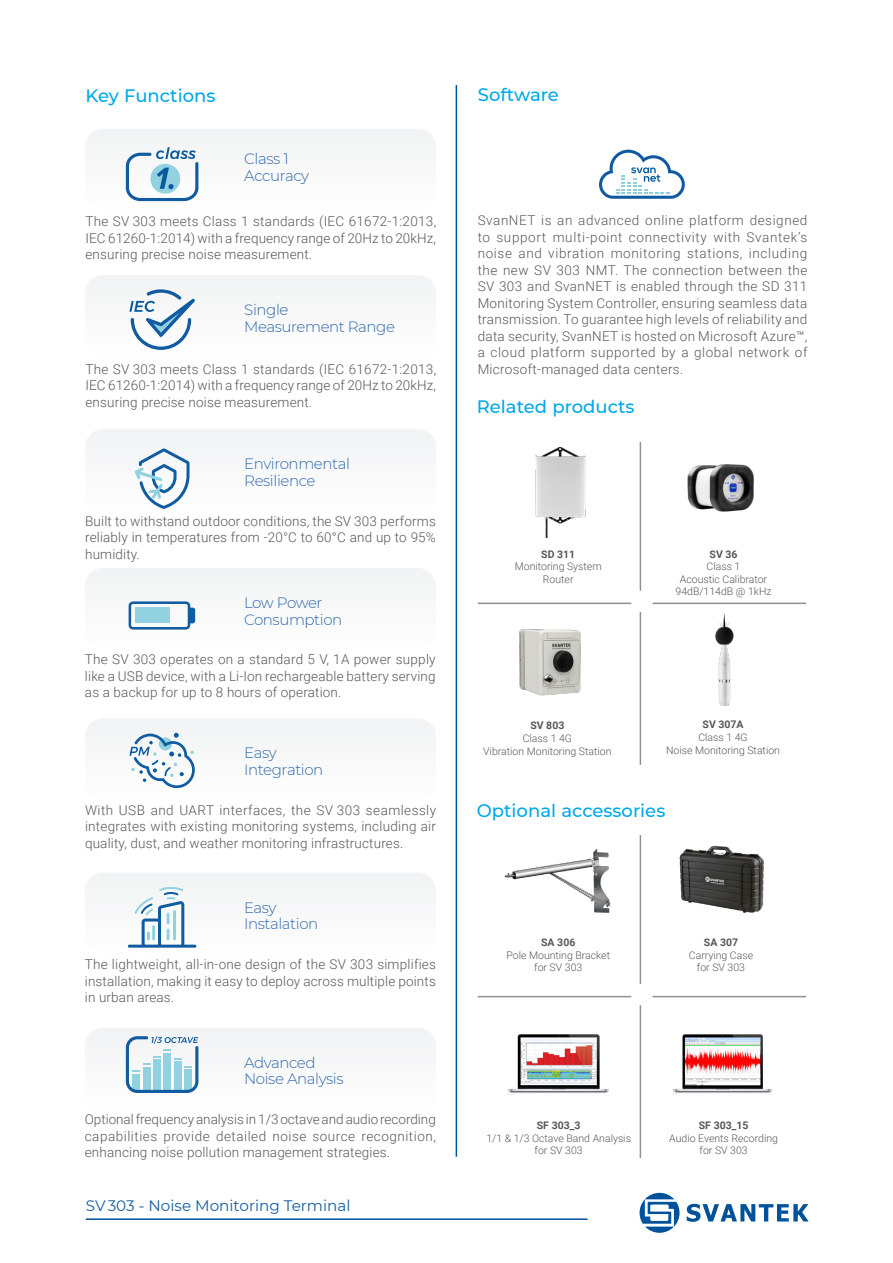
<style>
.page{position:relative;width:893px;height:1263px;background:#fff}
.page>*{position:absolute;margin:0;border:0;box-sizing:border-box;transform-origin:0 0}
.t1{font:500 18px "Montserrat";color:#00a8e7}
.t2{font:15.15px "Montserrat";color:#175d9e}
.t3{font:300 15px/16.5px "Montserrat";letter-spacing:-.025em;color:#2f68aa}
.t4{font:300 13.5px/16.5px "Roboto";letter-spacing:.01em;color:#57585a;text-align:justify}
.t5{font:300 10.5px/12.6px "Roboto";color:#57585a;text-align:center}
.t6{font:700 10.5px "Roboto";color:#57585a}
</style>
<div class="page">
<hr style="left:456px;top:85px;width:1px;height:1072px;background:#01529b">
<div style="left:85px;top:718px;width:351px;height:82px;background:#f2f3f4;border-radius:18px"></div>
<div style="left:85px;top:1028px;width:351px;height:82px;background:#f2f3f4;border-radius:18px"></div>
<div style="left:85px;top:429px;width:351px;height:82px;background:#f2f3f4;border-radius:18px"></div>
<div style="left:85px;top:129px;width:351px;height:82px;background:#f2f3f4;border-radius:18px"></div>
<hr style="left:478px;top:603px;width:153px;height:1px;background:#231f20">
<hr style="left:652px;top:603px;width:154px;height:1px;background:#231f20">
<hr style="left:478px;top:996px;width:153px;height:1px;background:#231f20">
<hr style="left:652px;top:996px;width:154px;height:1px;background:#231f20">
<hr style="left:640px;top:612px;width:1px;height:153px;background:#231f20">
<hr style="left:640px;top:442px;width:1px;height:149px;background:#231f20">
<hr style="left:640px;top:1005px;width:1px;height:153px;background:#231f20">
<hr style="left:640px;top:835px;width:1px;height:149px;background:#231f20">
<div style="left:85px;top:275px;width:351px;height:82px;background:#f2f3f4;border-radius:18px"></div>
<img style="left:534px;top:446px;width:52px;height:92px">
<div style="left:85px;top:568px;width:351px;height:82px;background:#f2f3f4;border-radius:18px"></div>
<svg style="left:129px;top:601px;width:66px;height:28px"></svg>
<div style="left:85px;top:873px;width:351px;height:82px;background:#f2f3f4;border-radius:18px"></div>
<svg style="left:126px;top:147px;width:72px;height:54px"></svg>
<svg style="left:129px;top:289px;width:66px;height:61px"></svg>
<svg style="left:135px;top:448px;width:55px;height:61px"></svg>
<svg style="left:129px;top:733px;width:66px;height:55px"></svg>
<svg style="left:128px;top:887px;width:68px;height:60px"></svg>
<hr style="left:173px;top:910px;width:3px;height:30px;background:#91d1e0;border-radius:2px">
<svg style="left:126px;top:1036px;width:72px;height:57px"></svg>
<svg style="left:599px;top:150px;width:86px;height:49px"></svg>
<img style="left:519px;top:629px;width:62px;height:67px">
<img style="left:715px;top:613px;width:19px;height:93px">
<img style="left:687px;top:464px;width:67px;height:48px">
<img style="left:504px;top:848px;width:107px;height:65px">
<img style="left:679px;top:845px;width:85px;height:68px">
<img style="left:508px;top:1034px;width:101px;height:61px">
<img style="left:673px;top:1034px;width:99px;height:61px">
<svg style="left:640px;top:1193px;width:39px;height:40px"></svg>
<svg style="left:687px;top:1204px;width:122px;height:18px"></svg>
<hr style="left:86px;top:1218px;width:501px;height:2px;background:#01529b">
<h1 class="t1" style="left:85px;top:89px;width:131px">Key Functions</h1>
<p class="t3" style="left:244px;top:152px;width:66px">Class 1<br>Accuracy</p>
<p class="t4" style="left:85px;top:213px;width:352px">The SV 303 meets Class 1 standards (IEC 61672-1:2013, IEC 61260-1:2014) with a frequency range of 20Hz to 20kHz, ensuring precise noise measurement.</p>
<p class="t3" style="left:244px;top:303px;width:152px">Single<br>Measurement Range</p>
<p class="t4" style="left:85px;top:360px;width:352px">The SV 303 meets Class 1 standards (IEC 61672-1:2013, IEC 61260-1:2014) with a frequency range of 20Hz to 20kHz, ensuring precise noise measurement.</p>
<p class="t3" style="left:244px;top:457px;width:107px">Environmental<br>Resilience</p>
<p class="t4" style="left:85px;top:512px;width:352px">Built to withstand outdoor conditions, the SV 303 performs reliably in temperatures from -20°C to 60°C and up to 95% humidity.</p>
<p class="t3" style="left:244px;top:596px;width:100px">Low Power<br>Consumption</p>
<p class="t4" style="left:85px;top:652px;width:352px">The SV 303 operates on a standard 5 V, 1A power supply like a USB device, with a Li-Ion rechargeable battery serving as a backup for up to 8 hours of operation.</p>
<p class="t3" style="left:244px;top:746px;width:81px">Easy<br>Integration</p>
<p class="t4" style="left:85px;top:801px;width:353px">With USB and UART interfaces, the SV 303 seamlessly integrates with existing monitoring systems, including air quality, dust, and weather monitoring infrastructures.</p>
<p class="t3" style="left:244px;top:900px;width:76px">Easy<br>Instalation</p>
<p class="t4" style="left:85px;top:957px;width:353px">The lightweight, all-in-one design of the SV 303 simplifies installation, making it easy to deploy across multiple points in urban areas.</p>
<p class="t3" style="left:244px;top:1055px;width:101px">Advanced<br>Noise Analysis</p>
<p class="t4" style="left:85px;top:1112px;width:353px">Optional frequency analysis in 1/3 octave and audio recording capabilities provide detailed noise source recognition, enhancing noise pollution management strategies.</p>
<p class="t2" style="left:86px;top:1195px;width:266px">SV 303 - Noise Monitoring Terminal</p>
<h1 class="t1" style="left:478px;top:88px;width:83px">Software</h1>
<p class="t4" style="left:478px;top:213px;width:331px">SvanNET is an advanced online platform designed to support multi-point connectivity with Svantek’s noise and vibration monitoring stations, including the new SV 303 NMT. The connection between the SV 303 and SvanNET is enabled through the SD 311<br>Monitoring System Controller, ensuring seamless data transmission. To guarantee high levels of reliability and data security, SvanNET is hosted on Microsoft Azure™, a cloud platform supported by a global network of Microsoft-managed data centers.</p>
<h1 class="t1" style="left:477px;top:399px;width:159px">Related products</h1>
<p class="t6" style="left:541px;top:550px;width:35px">SD 311</p>
<p class="t5" style="left:515px;top:561px;width:88px">Monitoring System<br>Router</p>
<p class="t6" style="left:530px;top:722px;width:36px">SV 803</p>
<p class="t5" style="left:483px;top:733px;width:130px">Class 1 4G<br>Vibration Monitoring Station</p>
<p class="t6" style="left:709px;top:550px;width:29px">SV 36</p>
<p class="t5" style="left:675px;top:561px;width:97px">Class 1<br>Acoustic Calibrator<br>94dB/114dB @ 1kHz</p>
<p class="t6" style="left:703px;top:721px;width:43px">SV 307A</p>
<p class="t5" style="left:666px;top:732px;width:115px">Class 1 4G<br>Noise Monitoring Station</p>
<h1 class="t1" style="left:477px;top:803px;width:190px">Optional accessories</h1>
<p class="t6" style="left:541px;top:938px;width:36px">SA 306</p>
<p class="t5" style="left:506px;top:949px;width:105px">Pole Mounting Bracket for SV 303</p>
<p class="t6" style="left:704px;top:938px;width:36px">SA 307</p>
<p class="t5" style="left:689px;top:949px;width:66px">Carrying Case for SV 303</p>
<p class="t6" style="left:537px;top:1121px;width:45px">SF 303_3</p>
<p class="t5" style="left:486px;top:1132px;width:146px">1/1 &amp; 1/3 Octave Band Analysis for SV 303</p>
<p class="t6" style="left:699px;top:1121px;width:51px">SF 303_15</p>
<p class="t5" style="left:669px;top:1132px;width:110px">Audio Events Recording for SV 303</p>
</div>
